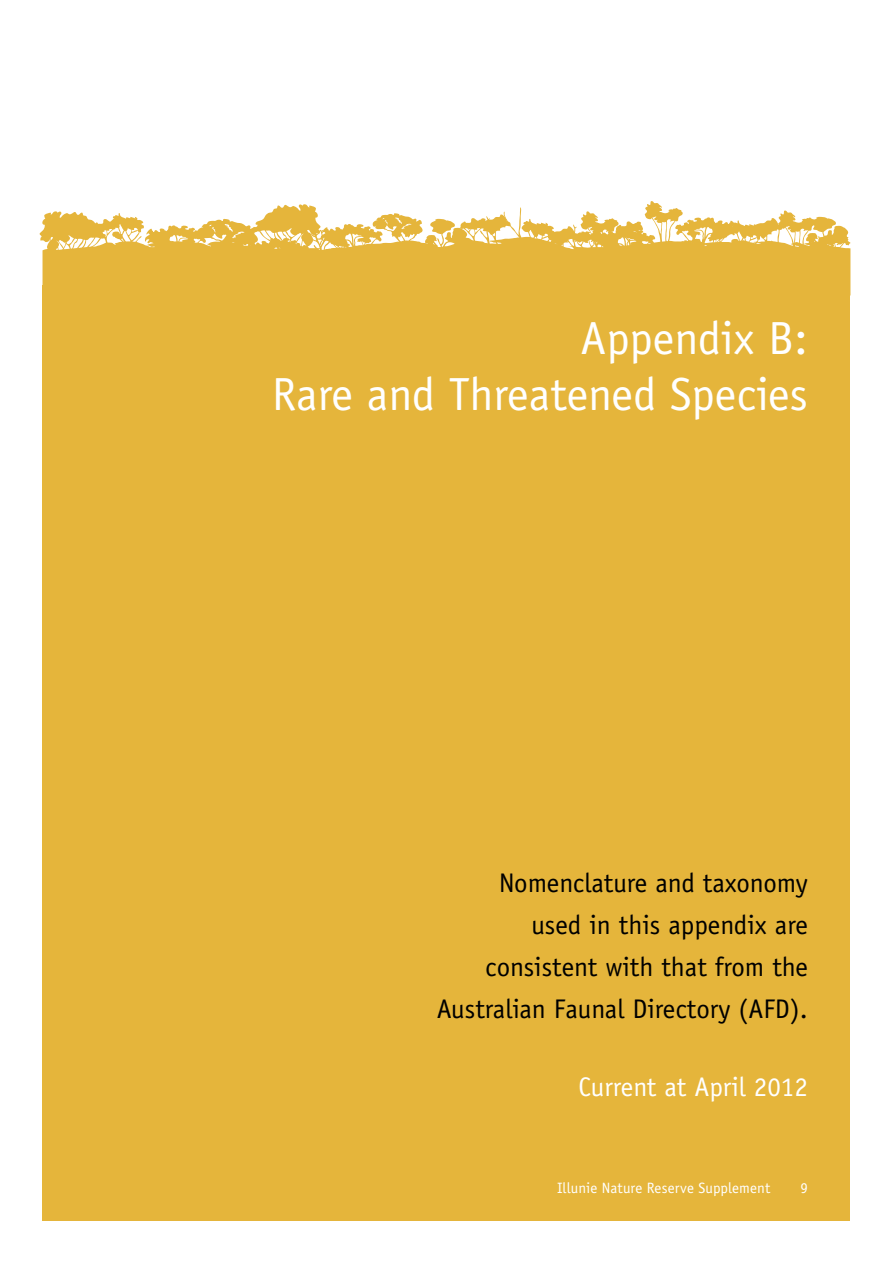
<style>
.page{position:relative;width:893px;height:1263px;background:#fff}
.page>*{position:absolute;margin:0;border:0;box-sizing:border-box;transform-origin:0 0}
.t1{font:46.5px/55.8px "Officina Sans";color:#fff;text-align:right}
.t2{font:27px/42px "Officina Sans";color:#000;text-align:right}
.t3{font:27px "Officina Sans";color:#fff}
.t4{font:15px "Officina Sans";letter-spacing:.005em;color:#fff}
</style>
<div class="page">
<div style="left:43px;top:285px;width:807px;height:935px;background:#e5b53b"></div>
<svg style="left:39px;top:201px;width:812px;height:80px"></svg>
<svg style="left:43px;top:237px;width:807px;height:48px;background:#e6b947"></svg>
<h1 class="t1" style="left:272px;top:310px;width:537px">Appendix B:<br>Rare and Threatened Species</h1>
<p class="t2" style="left:437px;top:862px;width:373px">Nomenclature and taxonomy<br>used in this appendix are consistent with that from the<br>Australian Faunal Directory (AFD).</p>
<p class="t3" style="left:578px;top:1071px;width:231px">Current at April 2012</p>
<p class="t4" style="left:557px;top:1179px;width:215px">Illunie Nature Reserve Supplement</p>
<p class="t4" style="left:800px;top:1179px;width:9px">9</p>
</div>
